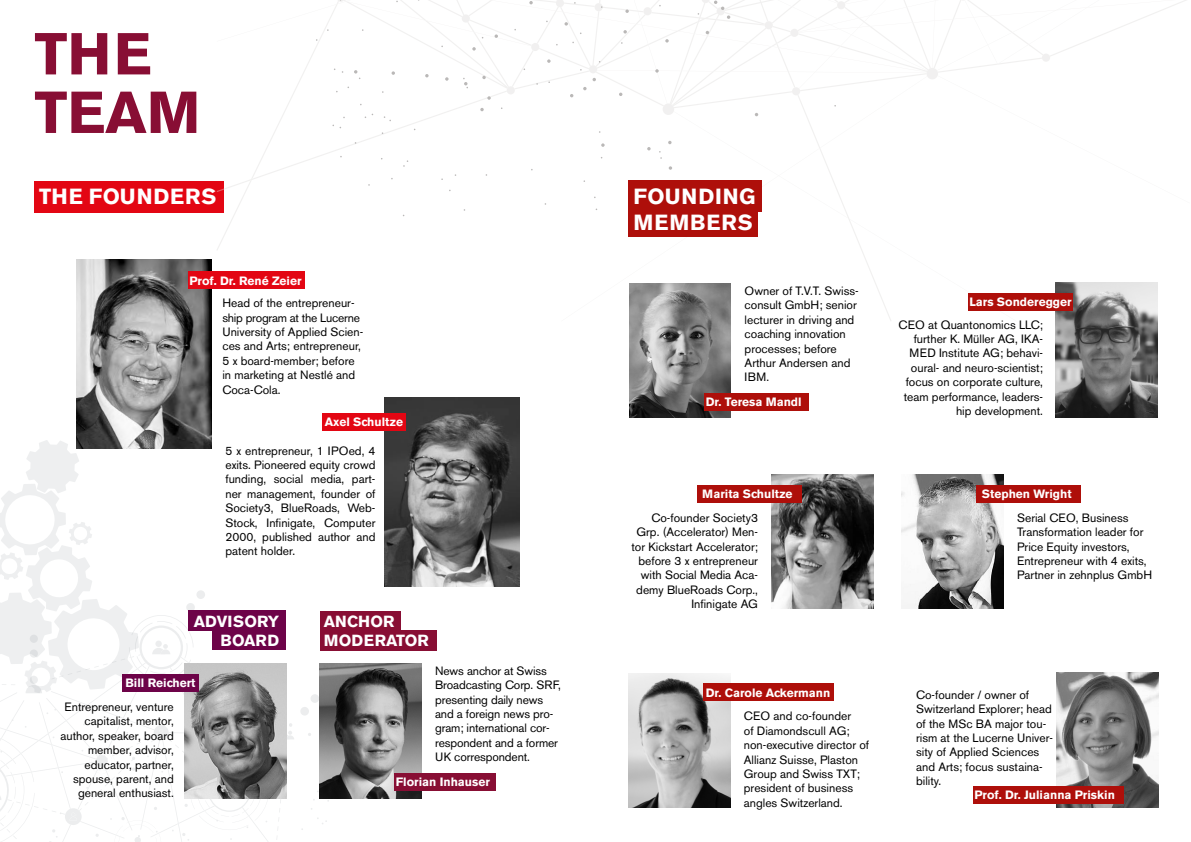
<style>
.page{position:relative;width:1191px;height:842px;background:#fff}
.page>*{position:absolute;margin:0;border:0;box-sizing:border-box;transform-origin:0 0}
.t1{font:700 58.5px/58.5px "Akzidenz Grotesk BE";color:#880e34}
.t2{font:700 21.7px/26.1px "Akzidenz Grotesk BE";letter-spacing:.04em;color:#fff}
.t3{font:700 16px/19.2px "Akzidenz Grotesk BE";color:#fff}
.t4{font:12px/14.4px "Akzidenz Grotesk BE";color:#000}
.t5{font:700 12px "Akzidenz Grotesk BE";color:#fff}
</style>
<div class="page">
<img style="left:77px;top:259px;width:135px;height:181px">
<div style="left:188px;top:271px;width:116px;height:18px;background:#e30613"></div>
<div style="left:34px;top:181px;width:189px;height:31px;background:#e30613"></div>
<img style="left:384px;top:397px;width:135px;height:190px">
<div style="left:322px;top:413px;width:84px;height:18px;background:#e30613"></div>
<svg style="left:300px;top:694px;width:19px;height:22px"></svg>
<svg style="left:0;top:440px;width:294px;height:402px"></svg>
<svg style="left:30px;top:676px;width:8px;height:8px"></svg>
<div style="left:320px;top:630px;width:116px;height:21px;background:#880e34"></div>
<img style="left:319px;top:664px;width:102px;height:134px">
<div style="left:394px;top:773px;width:102px;height:18px;background:#880e34"></div>
<div style="left:320px;top:611px;width:80px;height:21px;background:#880e34"></div>
<img style="left:184px;top:664px;width:102px;height:134px">
<div style="left:122px;top:674px;width:76px;height:18px;background:#6d0348"></div>
<div style="left:213px;top:629px;width:73px;height:21px;background:#6d0348"></div>
<div style="left:188px;top:610px;width:98px;height:21px;background:#6d0348"></div>
<svg style="left:216px;top:0;width:888px;height:321px"></svg>
<img style="left:772px;top:475px;width:101px;height:134px">
<div style="left:696px;top:485px;width:105px;height:18px;background:#ae0f0a"></div>
<img style="left:901px;top:475px;width:102px;height:134px">
<div style="left:976px;top:485px;width:105px;height:18px;background:#ae0f0a"></div>
<img style="left:628px;top:673px;width:102px;height:134px">
<div style="left:703px;top:683px;width:130px;height:18px;background:#ae0f0a"></div>
<img style="left:1056px;top:673px;width:102px;height:134px">
<div style="left:973px;top:786px;width:150px;height:18px;background:#ae0f0a"></div>
<img style="left:629px;top:283px;width:102px;height:135px">
<div style="left:704px;top:393px;width:105px;height:18px;background:#ae0f0a"></div>
<img style="left:1055px;top:283px;width:102px;height:134px">
<div style="left:968px;top:293px;width:105px;height:18px;background:#ae0f0a"></div>
<div style="left:628px;top:205px;width:129px;height:32px;background:#ae0f0a"></div>
<div style="left:628px;top:180px;width:134px;height:32px;background:#ae0f0a"></div>
<h1 class="t1" style="left:35px;top:25px;width:167px">THE<br>TEAM</h1>
<h2 class="t2" style="left:39px;top:184px;width:179px">THE FOUNDERS</h2>
<p class="t5" style="left:190px;top:273px;width:114px">Prof. Dr. René Zeier</p>
<p class="t4" style="left:222px;top:296px;width:142px">Head of the entrepreneur&shy;ship program at the Lucerne<br>University of Applied Scien&shy;ces and Arts; entrepreneur,<br>5 x board-member; before in marketing at Nestlé and<br>Coca-Cola.</p>
<p class="t5" style="left:325px;top:415px;width:80px">Axel Schultze</p>
<p class="t4" style="left:225px;top:443px;width:152px;text-align:justify">5 x entrepreneur, 1 IPOed, 4 exits. Pioneered equity crowd funding, social media, part&shy;ner management, founder of Society3, BlueRoads, Web-Stock, Infinigate, Computer 2000, published author and patent holder.</p>
<h3 class="t3" style="left:194px;top:611px;width:87px;text-align:right">ADVISORY<br>BOARD</h3>
<p class="t5" style="left:125px;top:676px;width:72px">Bill Reichert</p>
<p class="t4" style="left:60px;top:700px;width:115px;text-align:right">Entrepreneur, venture capitalist, mentor, author, speaker, board member, advisor, educator, partner, spouse, parent, and general enthusiast.</p>
<h3 class="t3" style="left:324px;top:612px;width:107px">ANCHOR<br>MODERATOR</h3>
<p class="t4" style="left:435px;top:663px;width:127px">News anchor at Swiss<br>Broadcasting Corp. SRF, presenting daily news and a foreign news pro&shy;gram; international cor&shy;respondent and a former<br>UK correspondent.</p>
<p class="t5" style="left:396px;top:775px;width:96px">Florian Inhauser</p>
<h2 class="t2" style="left:633px;top:183px;width:123px">FOUNDING<br>MEMBERS</h2>
<p class="t4" style="left:744px;top:284px;width:116px">Owner of T.V.T. Swiss&shy;consult GmbH; senior lecturer in driving and coaching innovation processes; before<br>Arthur Andersen and<br>IBM.</p>
<p class="t5" style="left:706px;top:395px;width:97px">Dr. Teresa Mandl</p>
<p class="t5" style="left:702px;top:487px;width:92px">Marita Schultze</p>
<p class="t4" style="left:631px;top:510px;width:128px;text-align:right">Co-founder Society3<br>Grp. (Accelerator) Men&shy;tor Kickstart Accelerator; before 3 x entrepreneur with Social Media Aca&shy;demy BlueRoads Corp.,<br>Infinigate AG</p>
<p class="t5" style="left:969px;top:295px;width:104px">Lars Sonderegger</p>
<p class="t4" style="left:898px;top:317px;width:146px;text-align:right">CEO at Quantonomics LLC; further K. Müller AG, IKA-<br>MED Institute AG; behavi&shy;oural- and neuro-scientist; focus on corporate culture, team performance, leaders&shy;hip development.</p>
<p class="t5" style="left:982px;top:487px;width:91px">Stephen Wright</p>
<p class="t4" style="left:1017px;top:510px;width:137px">Serial CEO, Business<br>Transformation leader for<br>Price Equity investors,<br>Entrepreneur with 4 exits,<br>Partner in zehnplus GmbH</p>
<p class="t5" style="left:706px;top:685px;width:126px">Dr. Carole Ackermann</p>
<p class="t4" style="left:916px;top:687px;width:138px">Co-founder / owner of<br>Switzerland Explorer; head of the MSc BA major tou&shy;rism at the Lucerne Univer&shy;sity of Applied Sciences and Arts; focus sustaina&shy;bility.</p>
<p class="t5" style="left:974px;top:788px;width:142px">Prof. Dr. Julianna Priskin</p>
<p class="t4" style="left:744px;top:709px;width:127px">CEO and co-founder<br>of Diamondscull AG; non-executive director of<br>Allianz Suisse, Plaston<br>Group and Swiss TXT; president of business angles Switzerland.</p>
</div>
